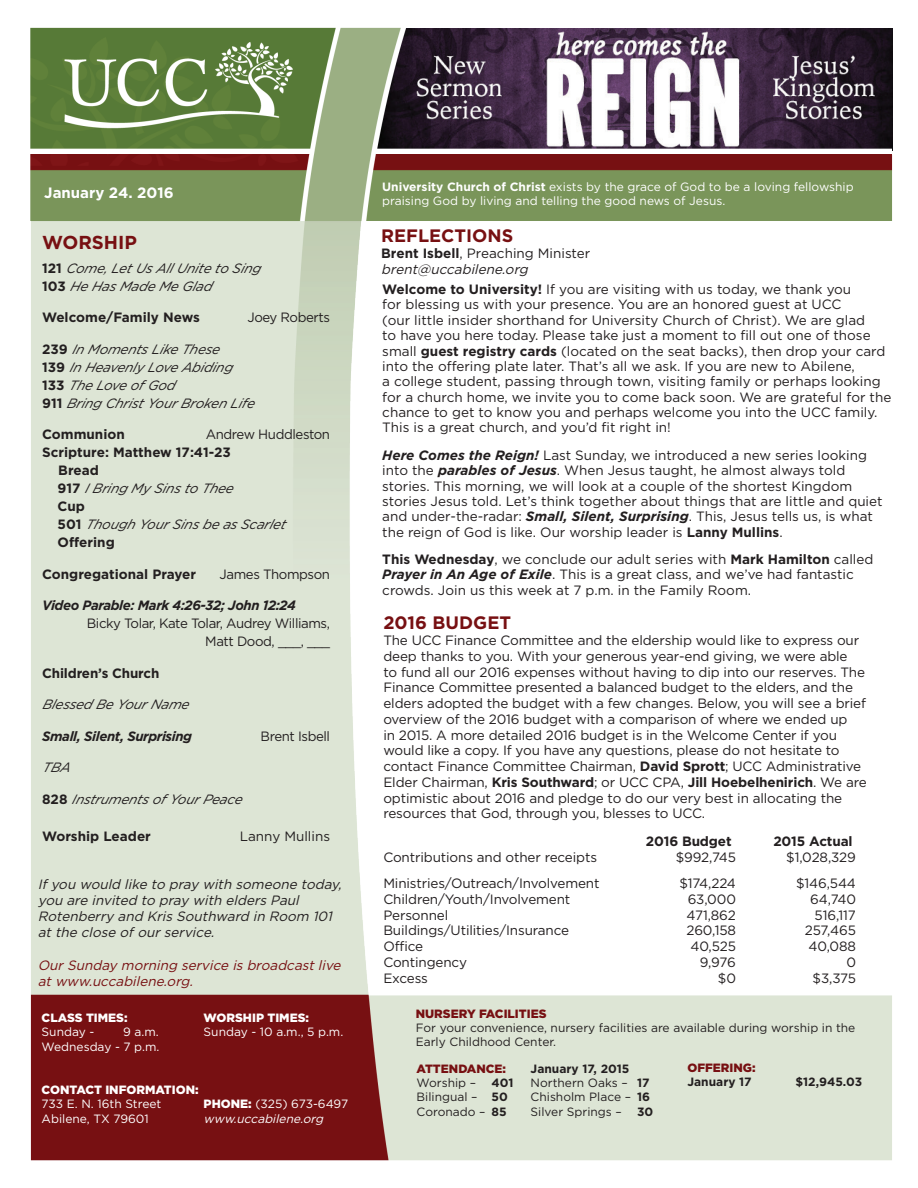
<style>
.page{position:relative;width:918px;height:1188px;background:#fff}
.page>*{position:absolute;margin:0;border:0;box-sizing:border-box;transform-origin:0 0}
.t1{font:700 18.75px "Gotham";color:#771012}
.t2{font:700 18px "Gotham";color:#771012}
.t3{font:700 15px "Gotham";color:#fff}
.t4{font:13.5px/15.5px "Gotham";letter-spacing:-.01em;color:#231f20}
.t5{font:700 13.5px/18px "Gotham";color:#231f20}
.t6{font:italic 13.5px/18px "Gotham";letter-spacing:-.01em;color:#231f20}
.t7{font:italic 13.5px/16.2px "Gotham";color:#231f20}
.t8{font:13.5px/18px "Gotham";letter-spacing:-.03em;color:#231f20;text-align:right}
.t9{font:italic 13.5px/16.2px "Gotham";color:#771012}
.t10{font:italic 700 13.5px "Gotham";letter-spacing:-.03em;color:#231f20}
.t11{font:12px/14.4px "Gotham";color:#fff}
.t12{font:12px/14.4px "Gotham";color:#231f20}
.t13{font:900 12px "Gotham";color:#fff}
.t14{font:700 12px "Gotham";color:#231f20}
.t15{font:900 12px "Gotham";color:#771012}
.t16{font:italic 12px "Gotham";color:#fff}
.s1{font-weight:700;font-style:normal}
.s2{font-weight:400;font-style:italic}
.s3{font-weight:900}
.s4{font-weight:700}
.s5{font-style:normal}
.s6{font-weight:700;font-style:italic}
</style>
<div class="page">
<img style="left:30px;top:27px;width:863px;height:1134px">
<div style="left:352px;top:687px;width:540px;height:7px;background:#fff"></div>
<p class="t3" style="left:44px;top:184px;width:131px">January 24. 2016</p>
<h1 class="t1" style="left:42px;top:231px;width:96px">WORSHIP</h1>
<p class="t6" style="left:42px;top:259px;width:220px"><span class="s1">1 2 1</span> Come, LetUsA ll Unite to Sing<br><span class="s1">1 0 3</span> He HasMade Me Glad</p>
<p class="t5" style="left:42px;top:308px;width:159px">Welcome/Family News</p>
<p class="t8" style="left:247px;top:308px;width:84px">Joey Roberts</p>
<p class="t6" style="left:42px;top:340px;width:217px"><span class="s1">2 3 9</span> In MomentsLike These<br><span class="s1">1 3 9</span> In Heavenly Love A biding<br><span class="s1">1 3 3</span> The Love of God<br><span class="s1">9 1 1</span> Bring ChristYourBroken Life</p>
<p class="t5" style="left:42px;top:425px;width:84px">Communion</p>
<p class="t8" style="left:206px;top:425px;width:126px">Andrew Huddleston</p>
<p class="t5" style="left:58px;top:443px;width:233px;text-indent:-16px">Scripture: Matthew 17:41-23<br>Bread<br>9 1 7 <span class="s2">IBring My Sinsto Thee<br></span>Cup<br>5 0 1 <span class="s2">Though YourSinsbe asScarlet<br></span>Offering</p>
<p class="t5" style="left:42px;top:565px;width:155px">Congregational Prayer</p>
<p class="t8" style="left:220px;top:565px;width:112px">James Thompson</p>
<p class="t10" style="left:42px;top:598px;width:255px">Video Parable: Mark 4:26-32; John 12:24</p>
<p class="t8" style="left:87px;top:614px;width:245px">Bicky Tolar, Kate Tolar, Audrey Williams,<br>Matt Dood, ___, ___</p>
<p class="t5" style="left:42px;top:664px;width:119px">Children’s Church</p>
<p class="t6" style="left:42px;top:696px;width:152px">Blessed Be YourName</p>
<p class="t10" style="left:42px;top:728px;width:152px">Small, Silent, Surprising</p>
<p class="t8" style="left:261px;top:727px;width:71px">Brent Isbell</p>
<p class="t6" style="left:42px;top:759px;width:29px">TBA</p>
<p class="t6" style="left:42px;top:790px;width:205px"><span class="s1">8 2 8</span> Instrumentsof YourPeace</p>
<p class="t5" style="left:42px;top:827px;width:110px">Worship Leader</p>
<p class="t4" style="left:240px;top:829px;width:92px">Lanny Mullins</p>
<p class="t7" style="left:38px;top:876px;width:308px">If you would like to pray with someone today, you are invited to pray with elders Paul Rotenberry and Kris Southward in Room 101 at the close of our service.</p>
<p class="t9" style="left:38px;top:957px;width:308px">Our Sunday morning service is broadcast live at www.uccabilene.org.</p>
<p class="t13" style="left:42px;top:1011px;width:88px">CLASS TIMES:</p>
<p class="t13" style="left:204px;top:1011px;width:107px">WORSHIP TIMES:</p>
<p class="t11" style="left:42px;top:1025px;width:54px">Sunday -</p>
<p class="t11" style="left:123px;top:1025px;width:37px">9 a.m.</p>
<p class="t11" style="left:204px;top:1025px;width:141px">Sunday - 10 a.m., 5 p.m.</p>
<p class="t11" style="left:42px;top:1039px;width:119px">Wednesday - 7 p.m.</p>
<p class="t13" style="left:42px;top:1083px;width:159px">CONTACT INFORMATION:</p>
<p class="t11" style="left:42px;top:1097px;width:121px">733 E. N. 16th Street</p>
<p class="t11" style="left:204px;top:1097px;width:146px"><span class="s3">PHONE:</span> (325) 673-6497</p>
<p class="t11" style="left:42px;top:1111px;width:109px">Abilene, TX 79601</p>
<p class="t16" style="left:204px;top:1112px;width:124px">www.uccabilene.org</p>
<p class="t11" style="left:382px;top:179px;width:473px"><span class="s4">University Church of Christ</span> exists by the grace of God to be a loving fellowship praising God by living and telling the good news of Jesus.</p>
<h2 class="t2" style="left:381px;top:225px;width:134px">REFLECTIONS</h2>
<p class="t7" style="left:381px;top:245px;width:211px"><span class="s1">Brent Isbell</span><span class="s5">, Preaching Minister </span>brent@uccabilene.org</p>
<p class="t4" style="left:382px;top:281px;width:511px"><span class="s4">Welcome to University!</span> If you are visiting with us today, we thank you<br>for blessing us with your presence. You are an honored guest at UCC<br>(our little insider shorthand for University Church of Christ). We are glad<br>to have you here today. Please take just a moment to fill out one of those small <span class="s4">guest registry cards</span> (located on the seat backs), then drop your card into the offering plate later. That’s all we ask. If you are new to Abilene,<br>a college student, passing through town, visiting family or perhaps looking for a church home, we invite you to come back soon. We are grateful for the chance to get to know you and perhaps welcome you into the UCC family.<br>This is a great church, and you’d fit right in!</p>
<p class="t4" style="left:382px;top:447px;width:502px"><span class="s6">Here Comes the Reign!</span> Last Sunday, we introduced a new series looking into the <span class="s6">parables of Jesus</span>. When Jesus taught, he almost always told stories. This morning, we will look at a couple of the shortest Kingdom stories Jesus told. Let’s think together about things that are little and quiet and under-the-radar: <span class="s6">Small, Silent, Surprising</span>. This, Jesus tells us, is what the reign of God is like. Our worship leader is <span class="s4">Lanny Mullins</span>.</p>
<p class="t4" style="left:382px;top:551px;width:493px"><span class="s4">This Wednesday</span>, we conclude our adult series with <span class="s4">Mark Hamilton</span> called<br><span class="s6">Prayer in An Age of Exile</span>. This is a great class, and we’ve had fantastic crowds. Join us this week at 7 p.m. in the Family Room.</p>
<h2 class="t2" style="left:383px;top:613px;width:129px">2016 BUDGET</h2>
<p class="t4" style="left:383px;top:632px;width:485px">The UCC Finance Committee and the eldership would like to express our deep thanks to you. With your generous year-end giving, we were able<br>to fund all our 2016 expenses without having to dip into our reserves. The Finance Committee presented a balanced budget to the elders, and the elders adopted the budget with a few changes. Below, you will see a brief overview of the 2016 budget with a comparison of where we ended up<br>in 2015. A more detailed 2016 budget is in the Welcome Center if you would like a copy. If you have any questions, please do not hesitate to contact Finance Committee Chairman, <span class="s4">David Sprott</span>; UCC Administrative Elder Chairman, <span class="s4">Kris Southward</span>; or UCC CPA, <span class="s4">Jill Hoebelhenirich</span>. We are optimistic about 2016 and pledge to do our very best in allocating the resources that God, through you, blesses to UCC.</p>
<p class="t5" style="left:646px;top:832px;width:87px">2016 Budget</p>
<p class="t5" style="left:773px;top:832px;width:81px">2015 Actual</p>
<p class="t4" style="left:383px;top:849px;width:215px">Contributions and other receipts</p>
<p class="t4" style="left:676px;top:849px;width:62px">$992,745</p>
<p class="t4" style="left:786px;top:849px;width:71px">$1,028,329</p>
<p class="t4" style="left:383px;top:875px;width:218px">Ministries/Outreach/Involvement</p>
<p class="t4" style="left:679px;top:875px;width:58px">$174,224</p>
<p class="t4" style="left:796px;top:875px;width:61px">$146,544</p>
<p class="t4" style="left:383px;top:891px;width:189px">Children/Youth/Involvement</p>
<p class="t4" style="left:688px;top:891px;width:50px">63,000</p>
<p class="t4" style="left:810px;top:891px;width:47px">64,740</p>
<p class="t4" style="left:383px;top:907px;width:66px">Personnel</p>
<p class="t4" style="left:687px;top:907px;width:51px">471,862</p>
<p class="t4" style="left:815px;top:907px;width:43px">516,117</p>
<p class="t4" style="left:383px;top:923px;width:187px">Buildings/Utilities/Insurance</p>
<p class="t4" style="left:686px;top:923px;width:51px">260,158</p>
<p class="t4" style="left:805px;top:923px;width:53px">257,465</p>
<p class="t4" style="left:383px;top:938px;width:41px">Office</p>
<p class="t4" style="left:690px;top:938px;width:47px">40,525</p>
<p class="t4" style="left:809px;top:938px;width:49px">40,088</p>
<p class="t4" style="left:383px;top:954px;width:85px">Contingency</p>
<p class="t4" style="left:700px;top:954px;width:38px">9,976</p>
<p class="t4" style="left:846px;top:954px;width:11px">0</p>
<p class="t4" style="left:383px;top:970px;width:46px">Excess</p>
<p class="t4" style="left:718px;top:970px;width:20px">$0</p>
<p class="t4" style="left:813px;top:970px;width:45px">$3,375</p>
<p class="t15" style="left:416px;top:1006px;width:132px">NURSERY FACILITIES</p>
<p class="t12" style="left:416px;top:1020px;width:441px">For your convenience, nursery facilities are available during worship in the<br>Early Childhood Center.</p>
<p class="t15" style="left:417px;top:1061px;width:91px">ATTENDANCE:</p>
<p class="t14" style="left:531px;top:1061px;width:100px">January 17, 2015</p>
<p class="t12" style="left:417px;top:1075px;width:61px">Worship –</p>
<p class="t14" style="left:492px;top:1076px;width:24px">401</p>
<p class="t12" style="left:531px;top:1075px;width:120px">Northern Oaks – <span class="s4">17</span></p>
<p class="t12" style="left:417px;top:1090px;width:93px">Bilingual – <span class="s4">50</span></p>
<p class="t12" style="left:531px;top:1090px;width:121px">Chisholm Place – <span class="s4">16</span></p>
<p class="t12" style="left:417px;top:1104px;width:92px">Coronado – <span class="s4">85</span></p>
<p class="t12" style="left:531px;top:1104px;width:93px">Silver Springs –</p>
<p class="t14" style="left:637px;top:1105px;width:18px">30</p>
<p class="t15" style="left:687px;top:1061px;width:70px">OFFERING:</p>
<p class="t14" style="left:687px;top:1075px;width:66px">January 17</p>
<p class="t14" style="left:795px;top:1075px;width:68px">$12,945.03</p>
</div>
